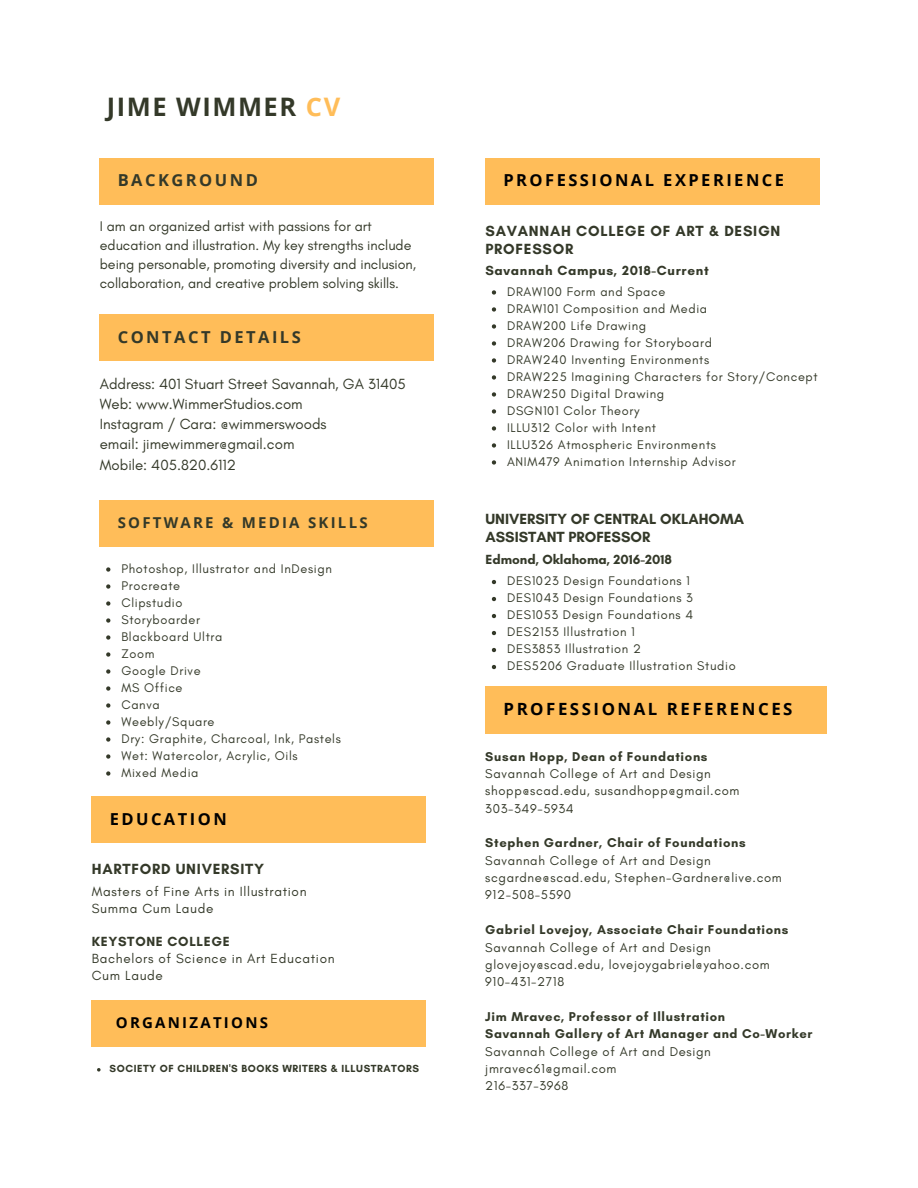
<style>
.page{position:relative;width:918px;height:1188px;background:#fff}
.page>*{position:absolute;margin:0;border:0;box-sizing:border-box;transform-origin:0 0}
.t1{font:700 25.5px "Open Sans";letter-spacing:.06em;color:#343929}
.t2{font:700 16.8px "Open Sans";letter-spacing:.15em;color:#000}
.t3{font:700 16.5px "Open Sans";letter-spacing:.15em;color:#000}
.t4{font:700 16.5px "Open Sans";letter-spacing:.15em;color:#343929}
.t5{font:15px/20.2px "Glacial Indifference";color:#343929}
.t6{font:700 15px/18px "Glacial Indifference";letter-spacing:.05em;color:#343929}
.t7{font:700 15px/18px "Glacial Indifference";color:#343929}
.t8{font:700 15px "Open Sans";letter-spacing:.15em;color:#343929}
.t9{font:700 15px "Open Sans";letter-spacing:.15em;color:#000}
.t10{font:14.25px/19.2px "Glacial Indifference";color:#343929}
.t11{font:13.5px/16.8px "Glacial Indifference";letter-spacing:.05em;color:#343929}
.t12{font:700 13.5px "Glacial Indifference";letter-spacing:.05em;color:#343929}
.t13{font:700 13.5px "Glacial Indifference";color:#343929}
.t14{font:13.05px/17.4px "Glacial Indifference";letter-spacing:.05em;color:#343929}
.t15{font:700 13.05px/17.4px "Glacial Indifference";letter-spacing:.05em;color:#343929}
.t16{font:12.75px "Glacial Indifference";letter-spacing:.05em;color:#343929}
.t17{font:700 10.5px "Glacial Indifference";letter-spacing:.05em;color:#343929}
.s1{color:#ffbd59}
.s2{font-weight:700}
.s3{font-weight:400}
</style>
<div class="page">
<div style="left:100px;top:158px;width:334px;height:46px;background:#ffbd59"></div>
<div style="left:100px;top:315px;width:334px;height:46px;background:#ffbd59"></div>
<div style="left:485px;top:687px;width:341px;height:47px;background:#ffbd59"></div>
<svg style="left:106px;top:567px;width:4px;height:5px"></svg>
<svg style="left:106px;top:584px;width:4px;height:5px"></svg>
<svg style="left:106px;top:601px;width:4px;height:5px"></svg>
<svg style="left:106px;top:618px;width:4px;height:5px"></svg>
<svg style="left:106px;top:635px;width:4px;height:5px"></svg>
<svg style="left:106px;top:652px;width:4px;height:5px"></svg>
<svg style="left:106px;top:669px;width:4px;height:5px"></svg>
<svg style="left:106px;top:686px;width:4px;height:5px"></svg>
<svg style="left:106px;top:703px;width:4px;height:5px"></svg>
<svg style="left:106px;top:720px;width:4px;height:5px"></svg>
<svg style="left:106px;top:737px;width:4px;height:5px"></svg>
<svg style="left:106px;top:754px;width:4px;height:5px"></svg>
<svg style="left:106px;top:771px;width:4px;height:5px"></svg>
<div style="left:100px;top:501px;width:334px;height:46px;background:#ffbd59"></div>
<div style="left:92px;top:796px;width:334px;height:46px;background:#ffbd59"></div>
<svg style="left:492px;top:290px;width:4px;height:5px"></svg>
<svg style="left:492px;top:307px;width:4px;height:5px"></svg>
<svg style="left:492px;top:324px;width:4px;height:5px"></svg>
<svg style="left:492px;top:341px;width:4px;height:5px"></svg>
<svg style="left:492px;top:358px;width:4px;height:5px"></svg>
<svg style="left:492px;top:375px;width:4px;height:5px"></svg>
<svg style="left:492px;top:392px;width:4px;height:5px"></svg>
<svg style="left:492px;top:409px;width:4px;height:5px"></svg>
<svg style="left:492px;top:426px;width:4px;height:5px"></svg>
<svg style="left:492px;top:443px;width:4px;height:5px"></svg>
<svg style="left:492px;top:460px;width:4px;height:5px"></svg>
<div style="left:485px;top:158px;width:335px;height:46px;background:#ffbd59"></div>
<svg style="left:492px;top:580px;width:4px;height:4px"></svg>
<svg style="left:492px;top:597px;width:4px;height:4px"></svg>
<svg style="left:492px;top:614px;width:4px;height:4px"></svg>
<svg style="left:492px;top:631px;width:4px;height:4px"></svg>
<svg style="left:492px;top:648px;width:4px;height:4px"></svg>
<svg style="left:492px;top:665px;width:4px;height:4px"></svg>
<div style="left:92px;top:1000px;width:334px;height:47px;background:#ffbd59"></div>
<svg style="left:97px;top:1068px;width:4px;height:4px"></svg>
<h6 class="t1" style="left:107px;top:89px;width:235px">JIME WIMMER <span class="s1">CV</span></h6>
<h2 class="t4" style="left:118px;top:169px;width:142px">BACKGROUND</h2>
<h1 class="t10" style="left:100px;top:216px;width:318px">I am an organized artist with passions for art education and illustration. My key strengths include being personable, promoting diversity and inclusion, collaboration, and creative problem solving skills.</h1>
<h2 class="t4" style="left:118px;top:326px;width:185px">CONTACT DETAILS</h2>
<h4 class="t5" style="left:100px;top:373px;width:308px">Address: 401 Stuart Street Savannah, GA 31405<br>Web: www.WimmerStudios.com<br>Instagram / Cara: @wimmerswoods<br>email: jimewimmer@gmail.com<br>Mobile: 405.820.6112</h4>
<h6 class="t8" style="left:118px;top:512px;width:251px">SOFTWARE &amp; MEDIA SKILLS</h6>
<p class="t16" style="left:121px;top:561px;width:212px">Photoshop, Illustrator and InDesign</p>
<p class="t16" style="left:121px;top:578px;width:60px">Procreate</p>
<p class="t16" style="left:121px;top:595px;width:63px">Clipstudio</p>
<p class="t16" style="left:121px;top:612px;width:80px">Storyboarder</p>
<p class="t16" style="left:121px;top:629px;width:102px">Blackboard Ultra</p>
<p class="t16" style="left:121px;top:646px;width:35px">Zoom</p>
<p class="t16" style="left:121px;top:663px;width:81px">Google Drive</p>
<p class="t16" style="left:121px;top:680px;width:63px">MS Office</p>
<p class="t16" style="left:121px;top:697px;width:40px">Canva</p>
<p class="t16" style="left:121px;top:714px;width:95px">Weebly/Square</p>
<h2 class="t16" style="left:121px;top:731px;width:221px">Dry: Graphite, Charcoal, Ink, Pastels</h2>
<h3 class="t16" style="left:121px;top:748px;width:178px">Wet: Watercolor, Acrylic, Oils</h3>
<h6 class="t16" style="left:121px;top:765px;width:79px">Mixed Media</h6>
<h3 class="t3" style="left:110px;top:807px;width:119px">EDUCATION</h3>
<p class="t6" style="left:92px;top:860px;width:174px">HARTFORD UNIVERSITY</p>
<h2 class="t11" style="left:92px;top:883px;width:216px">Masters of Fine Arts in Illustration<br>Summa Cum Laude</h2>
<h3 class="t11" style="left:92px;top:933px;width:244px"><span class="s2">KEYSTONE COLLEGE<br></span>Bachelors of Science in Art Education<br>Cum Laude</h3>
<h6 class="t9" style="left:116px;top:1012px;width:154px">ORGANIZATIONS</h6>
<h6 class="t17" style="left:110px;top:1062px;width:311px">SOCIETY OF CHILDREN'S BOOKS WRITERS &amp; ILLUSTRATORS</h6>
<p class="t3" style="left:503px;top:169px;width:282px">PROFESSIONAL EXPERIENCE</p>
<h3 class="t6" style="left:485px;top:221px;width:296px">SAVANNAH COLLEGE OF ART &amp; DESIGN<br>PROFESSOR</h3>
<h5 class="t12" style="left:485px;top:262px;width:225px">Savannah Campus, 2018-Current</h5>
<h5 class="t16" style="left:507px;top:284px;width:160px">DRAW100 Form and Space</h5>
<p class="t16" style="left:507px;top:301px;width:202px">DRAW101 Composition and Media</p>
<p class="t16" style="left:507px;top:318px;width:141px">DRAW200 Life Drawing</p>
<p class="t16" style="left:507px;top:335px;width:206px">DRAW206 Drawing for Storyboard</p>
<p class="t16" style="left:507px;top:352px;width:204px">DRAW240 Inventing Environments</p>
<p class="t16" style="left:507px;top:369px;width:312px">DRAW225 Imagining Characters for Story/Concept</p>
<p class="t16" style="left:507px;top:386px;width:159px">DRAW250 Digital Drawing</p>
<p class="t16" style="left:507px;top:403px;width:134px">DSGN101 Color Theory</p>
<p class="t16" style="left:507px;top:420px;width:151px">ILLU312 Color with Intent</p>
<p class="t16" style="left:507px;top:437px;width:210px">ILLU326 Atmospheric Environments</p>
<p class="t16" style="left:507px;top:454px;width:230px">ANIM479 Animation Internship Advisor</p>
<h2 class="t7" style="left:485px;top:510px;width:260px">UNIVERSITY OF CENTRAL OKLAHOMA<br>ASSISTANT PROFESSOR</h2>
<h6 class="t13" style="left:485px;top:551px;width:188px">Edmond, Oklahoma, 2016-2018</h6>
<p class="t16" style="left:507px;top:573px;width:184px">DES1023 Design Foundations 1</p>
<p class="t16" style="left:507px;top:590px;width:187px">DES1043 Design Foundations 3</p>
<p class="t16" style="left:507px;top:607px;width:188px">DES1053 Design Foundations 4</p>
<p class="t16" style="left:507px;top:624px;width:129px">DES2153 Illustration 1</p>
<p class="t16" style="left:507px;top:641px;width:135px">DES3853 Illustration 2</p>
<p class="t16" style="left:507px;top:658px;width:230px">DES5206 Graduate Illustration Studio</p>
<p class="t2" style="left:504px;top:698px;width:290px">PROFESSIONAL REFERENCES</p>
<h4 class="t14" style="left:485px;top:747px;width:256px"><span class="s2">Susan Hopp, Dean of Foundations<br></span>Savannah College of Art and Design shopp@scad.edu, susandhopp@gmail.com<br>303-349-5934</h4>
<h3 class="t14" style="left:485px;top:834px;width:298px"><span class="s2">Stephen Gardner, Chair of Foundations </span>Savannah College of Art and Design scgardne@scad.edu, Stephen-Gardner@live.com 912-508-5590</h3>
<p class="t14" style="left:485px;top:921px;width:305px"><span class="s2">Gabriel Lovejoy, Associate Chair Foundations </span>Savannah College of Art and Design glovejoy@scad.edu, lovejoygabriel@yahoo.com 910-431-2718</p>
<p class="t15" style="left:485px;top:1008px;width:329px">Jim Mravec, Professor of Illustration<br>Savannah Gallery of Art Manager and Co-Worker<br><span class="s3">Savannah College of Art and Design jmravec61@gmail.com<br>216-337-3968</span></p>
</div>
